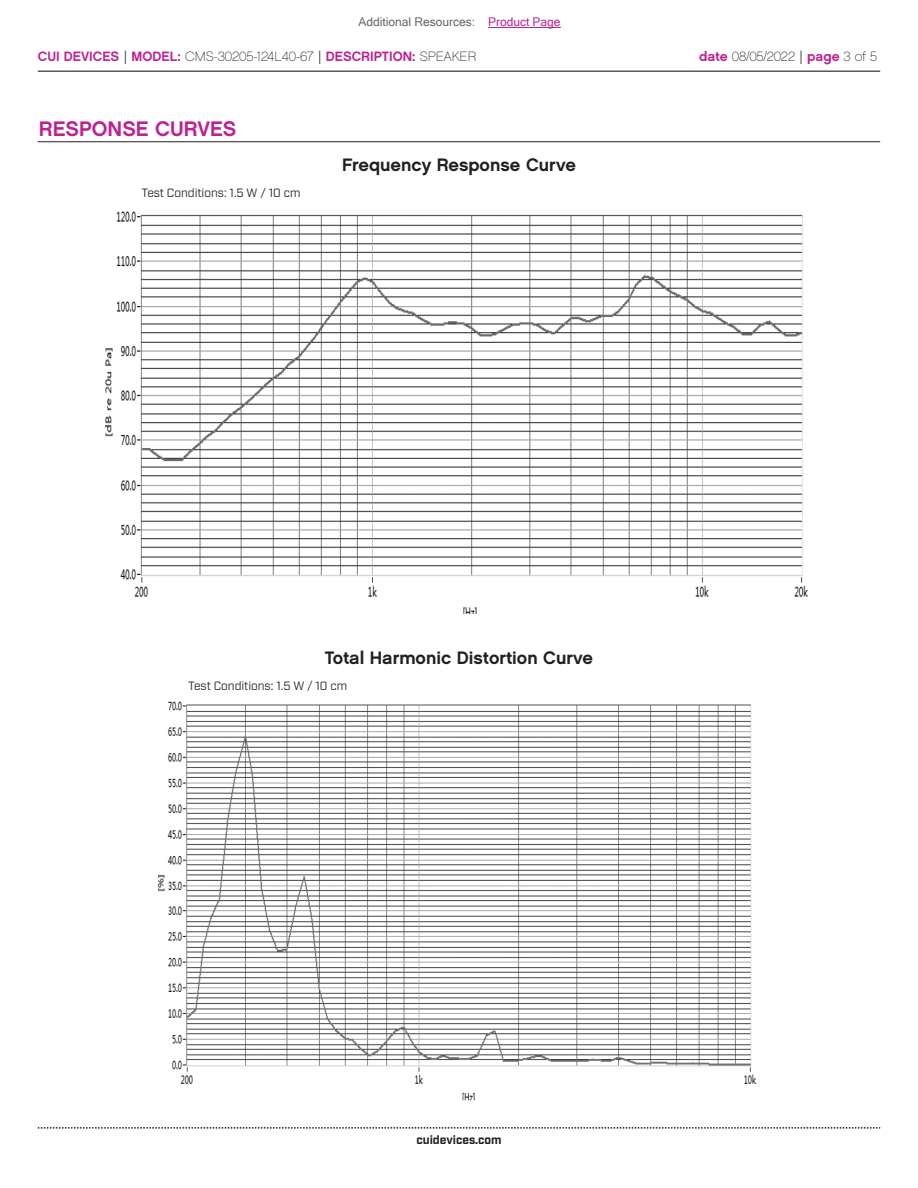
<style>
.page{position:relative;width:918px;height:1188px;background:#fff}
.page>*{position:absolute;margin:0;border:0;box-sizing:border-box;transform-origin:0 0}
.t1{font:21px "Chalet New York Nineteen Sixty";color:#bd238f}
.t2{font:18px "Chalet New York Nineteen Sixty";color:#231f20}
.t3{font:13.5px "Chalet New York Nineteen Sixty";color:#bd238f}
.t4{font:13.5px "Chalet Paris Nineteen Sixty";letter-spacing:-.005em;color:#231f20}
.t5{font:12px "Industry";color:#231f20}
.t6{font:12px "Microsoft Sans Serif";color:#63676b}
.t7{font:700 12px "Industry";color:#231f20}
.s1{color:#bd238f}
.s2{font-family:"Industry";color:#231f20}
.s3{font-family:"Chalet Paris Nineteen Sixty";color:#231f20}
.s4{font-family:"Chalet New York Nineteen Sixty";color:#bd238f}
.s5{font-family:"Industry"}
</style>
<div class="page">
<hr style="left:38px;top:71px;width:842px;height:1px;background:#231f20">
<svg style="left:38px;top:1127px;width:842px;height:2px"></svg>
<img style="left:104px;top:211px;width:704px;height:402px">
<hr style="left:38px;top:141px;width:842px;height:1px;background:#231f20">
<img style="left:158px;top:701px;width:599px;height:400px">
<hr style="left:488px;top:27px;width:73px;height:1px;background:#bd238f">
<p class="t6" style="left:358px;top:15px;width:204px">Additional Resources: <span class="s1">Product Page</span></p>
<p class="t3" style="left:38px;top:47px;width:440px">CUI DEVICES <span class="s2">|</span> MODEL: <span class="s3">CMS-30205-124L40-67</span> <span class="s2">|</span> DESCRIPTION: <span class="s3">SPEAKER</span></p>
<p class="t4" style="left:699px;top:48px;width:179px"><span class="s4">date</span> 08/05/2022 <span class="s5">|</span> <span class="s4">page</span> 3 of 5</p>
<h1 class="t1" style="left:39px;top:115px;width:199px">RESPONSE CURVES</h1>
<p class="t5" style="left:141px;top:186px;width:161px">Test Conditions: 1.5 W / 10 cm</p>
<h2 class="t2" style="left:342px;top:153px;width:235px">Frequency Response Curve</h2>
<h2 class="t2" style="left:325px;top:646px;width:270px">Total Harmonic Distortion Curve</h2>
<p class="t5" style="left:188px;top:678px;width:161px">Test Conditions: 1.5 W / 10 cm</p>
<p class="t7" style="left:416px;top:1132px;width:87px">cuidevices.com</p>
</div>
